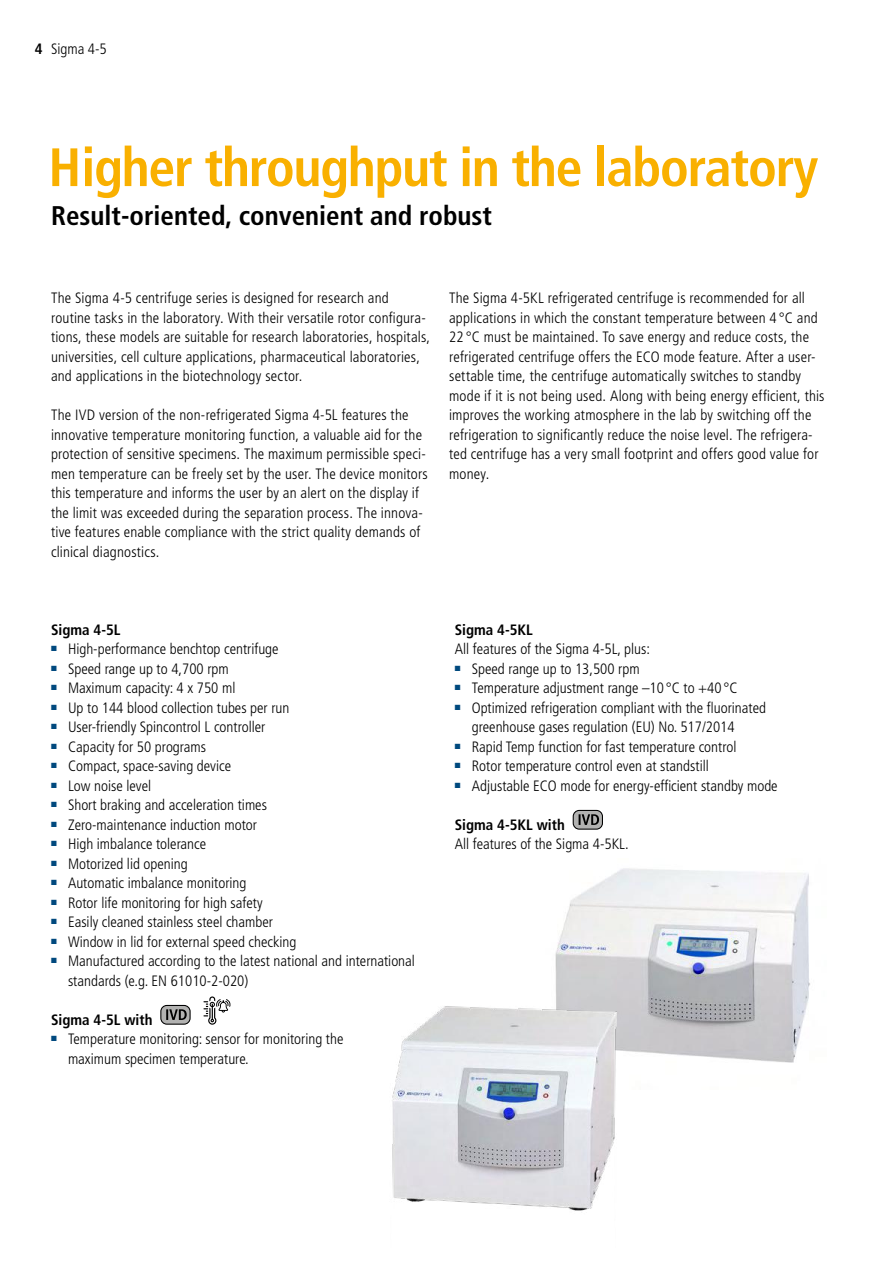
<style>
.page{position:relative;width:893px;height:1263px;background:#fff}
.page>*{position:absolute;margin:0;border:0;box-sizing:border-box;transform-origin:0 0}
.t1{font:700 condensed 54px "Frutiger LT Std";letter-spacing:-.025em;color:#f9b000}
.t2{font:700 condensed 27px "Frutiger LT Std";color:#000}
.t3{font:300 condensed 15px/19.5px "Frutiger LT Std";letter-spacing:.005em;color:#000}
.t4{font:700 condensed 15px "Frutiger LT Std";color:#000}
.s1{font-weight:700}
</style>
<div class="page">
<img style="left:555px;top:868px;width:255px;height:195px">
<hr style="left:892px;top:0;width:1px;height:1263px;background:#b2b2b1">
<div style="left:161px;top:1005px;width:29px;height:19px;background:#b2b2b1;border-radius:6px"></div>
<div style="left:160px;top:1005px;width:31px;height:20px;border:1px solid #000;border-radius:6px"></div>
<svg style="left:166px;top:1009px;width:21px;height:11px"></svg>
<svg style="left:203px;top:996px;width:28px;height:29px"></svg>
<div style="left:573px;top:810px;width:29px;height:19px;background:#b2b2b1;border-radius:6px"></div>
<div style="left:573px;top:810px;width:30px;height:20px;border:1px solid #000;border-radius:6px"></div>
<svg style="left:579px;top:814px;width:20px;height:11px"></svg>
<img style="left:392px;top:995px;width:244px;height:216px">
<p class="t3" style="left:35px;top:39px;width:74px"><span class="s1">4</span> Sigma 4-5</p>
<h1 class="t1" style="left:48px;top:135px;width:771px">Higher throughput in the laboratory</h1>
<h2 class="t2" style="left:51px;top:200px;width:442px">Result-oriented, convenient and robust</h2>
<p class="t3" style="left:51px;top:288px;width:381px">The Sigma 4-5 centrifuge series is designed for research and routine tasks in the laboratory. With their versatile rotor configura&shy;tions, these models are suitable for research laboratories, hospitals, universities, cell culture applications, pharmaceutical laboratories, and applications in the biotechnology sector.</p>
<p class="t3" style="left:51px;top:405px;width:378px">The IVD version of the non-refrigerated Sigma 4-5L features the innovative temperature monitoring function, a valuable aid for the protection of sensitive specimens. The maximum permissible speci&shy;men temperature can be freely set by the user. The device monitors this temperature and informs the user by an alert on the display if the limit was exceeded during the separation process. The innova&shy;tive features enable compliance with the strict quality demands of clinical diagnostics.</p>
<p class="t3" style="left:449px;top:288px;width:377px">The Sigma 4-5KL refrigerated centrifuge is recommended for all applications in which the constant temperature between 4 °C and 22 °C must be maintained. To save energy and reduce costs, the refrigerated centrifuge offers the ECO mode feature. After a user&shy;settable time, the centrifuge automatically switches to standby mode if it is not being used. Along with being energy efficient, this improves the working atmosphere in the lab by switching off the refrigeration to significantly reduce the noise level. The refrigera&shy;ted centrifuge has a very small footprint and offers good value for money.</p>
<p class="t4" style="left:51px;top:620px;width:71px">Sigma 4-5L</p>
<p class="t3" style="left:51px;top:639px;width:229px"><sup>■</sup> High-performance benchtop centrifuge</p>
<p class="t3" style="left:51px;top:659px;width:179px"><sup>■</sup> Speed range up to 4,700 rpm</p>
<p class="t3" style="left:51px;top:678px;width:186px"><sup>■</sup> Maximum capacity: 4 x 750 ml</p>
<p class="t3" style="left:51px;top:698px;width:240px"><sup>■</sup> Up to 144 blood collection tubes per run</p>
<p class="t3" style="left:51px;top:717px;width:216px"><sup>■</sup> User-friendly Spincontrol L controller</p>
<p class="t3" style="left:51px;top:737px;width:157px"><sup>■</sup> Capacity for 50 programs</p>
<p class="t3" style="left:51px;top:756px;width:182px"><sup>■</sup> Compact, space-saving device</p>
<p class="t3" style="left:51px;top:776px;width:102px"><sup>■</sup> Low noise level</p>
<p class="t3" style="left:51px;top:795px;width:217px"><sup>■</sup> Short braking and acceleration times</p>
<p class="t3" style="left:51px;top:815px;width:207px"><sup>■</sup> Zero-maintenance induction motor</p>
<p class="t3" style="left:51px;top:834px;width:157px"><sup>■</sup> High imbalance tolerance</p>
<p class="t3" style="left:51px;top:854px;width:138px"><sup>■</sup> Motorized lid opening</p>
<p class="t3" style="left:51px;top:873px;width:197px"><sup>■</sup> Automatic imbalance monitoring</p>
<p class="t3" style="left:51px;top:893px;width:213px"><sup>■</sup> Rotor life monitoring for high safety</p>
<p class="t3" style="left:51px;top:912px;width:223px"><sup>■</sup> Easily cleaned stainless steel chamber</p>
<p class="t3" style="left:51px;top:932px;width:247px"><sup>■</sup> Window in lid for external speed checking</p>
<p class="t3" style="left:68px;top:951px;width:348px;text-indent:-17px"><sup>■</sup> Manufactured according to the latest national and international standards (e.g. EN 61010-2-020)</p>
<p class="t4" style="left:51px;top:1010px;width:103px">Sigma 4-5L with</p>
<p class="t3" style="left:68px;top:1029px;width:277px;text-indent:-17px"><sup>■</sup> Temperature monitoring: sensor for monitoring the maximum specimen temperature.</p>
<p class="t4" style="left:455px;top:620px;width:80px">Sigma 4-5KL</p>
<p class="t3" style="left:455px;top:639px;width:197px">All features of the Sigma 4-5L, plus:</p>
<p class="t3" style="left:455px;top:659px;width:186px"><sup>■</sup> Speed range up to 13,500 rpm</p>
<p class="t3" style="left:455px;top:678px;width:284px"><sup>■</sup> Temperature adjustment range –10 °C to +40 °C</p>
<p class="t3" style="left:472px;top:698px;width:296px;text-indent:-17px"><sup>■</sup> Optimized refrigeration compliant with the fluorinated greenhouse gases regulation (EU) No. 517/2014</p>
<p class="t3" style="left:455px;top:737px;width:283px"><sup>■</sup> Rapid Temp function for fast temperature control</p>
<p class="t3" style="left:455px;top:756px;width:256px"><sup>■</sup> Rotor temperature control even at standstill</p>
<p class="t3" style="left:455px;top:776px;width:324px"><sup>■</sup> Adjustable ECO mode for energy-efficient standby mode</p>
<p class="t4" style="left:455px;top:815px;width:112px">Sigma 4-5KL with</p>
<p class="t3" style="left:455px;top:834px;width:175px">All features of the Sigma 4-5KL.</p>
</div>
